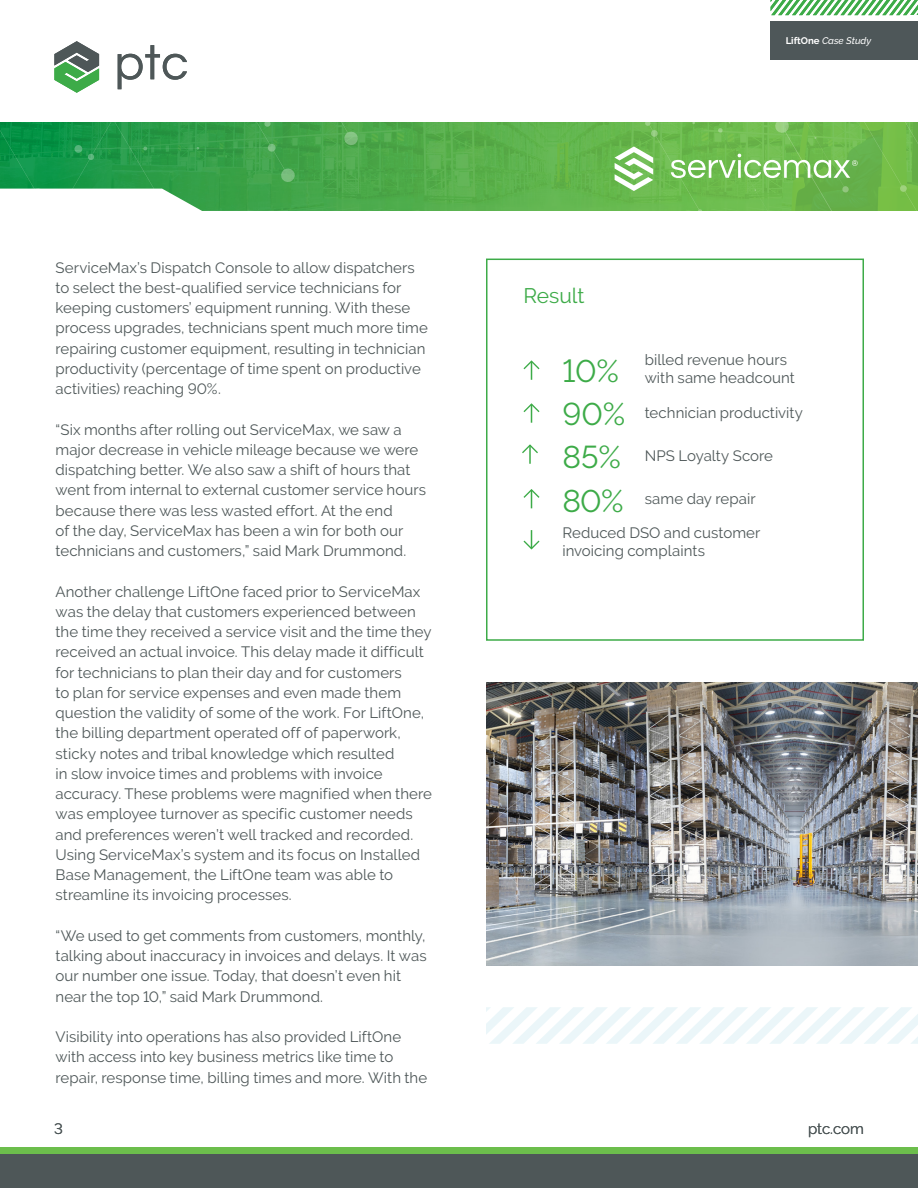
<style>
.page{position:relative;width:918px;height:1188px;background:#fff}
.page>*{position:absolute;margin:0;border:0;box-sizing:border-box;transform-origin:0 0}
.t1{font:31.5px "PTC Raleway";letter-spacing:-.005em;color:#3dab48}
.t2{font:21px "PTC Raleway";color:#3dab48}
._4__Text_Body{font:15px/20.2px "PTC Raleway";letter-spacing:.005em;color:#4e5758}
.t3{font:700 9.6px "PTC Raleway";color:#fff}
.t4{font:italic 500 9.6px "PTC Raleway";color:#fff}
.s1{font-weight:700;font-style:normal}
.s2{font-weight:500;font-style:italic}
</style>
<div class="page">
<img style="left:359px;top:122px;width:123px;height:89px">
<img style="left:486px;top:682px;width:432px;height:284px">
<div style="left:770px;top:21px;width:148px;height:39px;background:#4e5759"></div>
<svg style="left:771px;top:0;width:147px;height:15px"></svg>
<div style="left:0;top:1154px;width:918px;height:34px;background:#4e5758"></div>
<div style="left:0;top:1147px;width:918px;height:7px;background:#6cbe4c"></div>
<svg style="left:0;top:41px;width:359px;height:170px"></svg>
<svg style="left:486px;top:1007px;width:432px;height:37px"></svg>
<svg style="left:482px;top:122px;width:436px;height:386px"></svg>
<svg style="left:523px;top:530px;width:17px;height:20px"></svg>
<p class="_4__Text_Body" style="left:56px;top:257px;width:374px">ServiceMax’s Dispatch Console to allow dispatchers to select the best-qualified service technicians for keeping customers’ equipment running. With these process upgrades, technicians spent much more time repairing customer equipment, resulting in technician productivity (percentage of time spent on productive activities) reaching 90%.</p>
<p class="_4__Text_Body" style="left:56px;top:419px;width:372px">“Six months after rolling out ServiceMax, we saw a major decrease in vehicle mileage because we were dispatching better. We also saw a shift of hours that went from internal to external customer service hours because there was less wasted effort. At the end<br>of the day, ServiceMax has been a win for both our technicians and customers,” said Mark Drummond.</p>
<p class="_4__Text_Body" style="left:56px;top:581px;width:378px">Another challenge LiftOne faced prior to ServiceMax was the delay that customers experienced between the time they received a service visit and the time they received an actual invoice. This delay made it difficult for technicians to plan their day and for customers<br>to plan for service expenses and even made them question the validity of some of the work. For LiftOne, the billing department operated off of paperwork, sticky notes and tribal knowledge which resulted<br>in slow invoice times and problems with invoice accuracy. These problems were magnified when there was employee turnover as specific customer needs and preferences weren’t well tracked and recorded.<br>Using ServiceMax’s system and its focus on Installed Base Management, the LiftOne team was able to streamline its invoicing processes.</p>
<p class="_4__Text_Body" style="left:56px;top:925px;width:373px">“We used to get comments from customers, monthly, talking about inaccuracy in invoices and delays. It was our number one issue. Today, that doesn’t even hit near the top 10,” said Mark Drummond.</p>
<p class="_4__Text_Body" style="left:56px;top:1027px;width:373px">Visibility into operations has also provided LiftOne with access into key business metrics like time to repair, response time, billing times and more. With the</p>
<p class="_4__Text_Body" style="left:54px;top:1118px;width:10px">3</p>
<p class="t4" style="left:786px;top:35px;width:87px"><span class="s1">LiftOne</span> Case Study</p>
<p class="t3" style="left:786px;top:35px;width:109px">Cannond le <span class="s2">Case Study</span></p>
<p class="t2" style="left:524px;top:284px;width:63px">Result</p>
<p class="t1" style="left:562px;top:352px;width:58px">10%</p>
<p class="_4__Text_Body" style="left:645px;top:351px;width:151px;line-height:18px">billed revenue hours with same headcount</p>
<p class="t1" style="left:562px;top:396px;width:65px">90%</p>
<p class="_4__Text_Body" style="left:645px;top:402px;width:160px">technician productivity</p>
<p class="t1" style="left:562px;top:439px;width:60px">85%</p>
<p class="t1" style="left:562px;top:482px;width:63px">80%</p>
<p class="_4__Text_Body" style="left:645px;top:445px;width:130px">NPS Loyalty Score</p>
<p class="_4__Text_Body" style="left:645px;top:488px;width:112px">same day repair</p>
<p class="_4__Text_Body" style="left:562px;top:524px;width:200px;line-height:18px">Reduced DSO and customer invoicing complaints</p>
<p class="_4__Text_Body" style="left:808px;top:1118px;width:57px">ptc.com</p>
</div>
